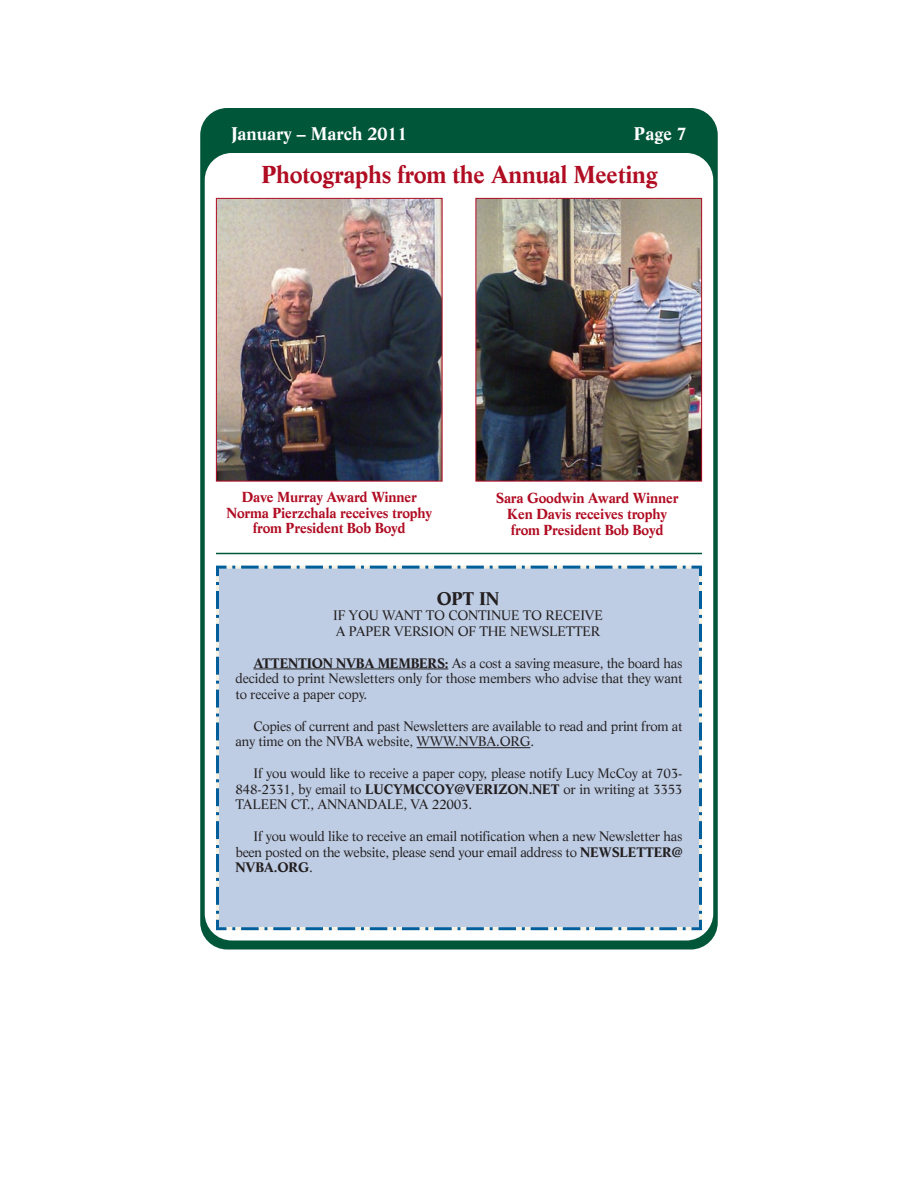
<style>
.page{position:relative;width:918px;height:1188px;background:#fff}
.page>*{position:absolute;margin:0;border:0;box-sizing:border-box;transform-origin:0 0}
.t1{font:700 24px "Life";letter-spacing:-.015em;color:#b00c22}
.t2{font:700 18px "Life";color:#fff}
.t3{font:700 18px "Life";color:#231f20}
.t4{font:700 14.25px/15.8px "Life";letter-spacing:-.015em;color:#b00c22;text-align:center}
.t5{font:13.5px/15.8px "Life";letter-spacing:-.015em;color:#231f20;text-align:justify}
.s1{font-weight:700}
</style>
<div class="page">
<div style="left:200px;top:108px;width:518px;height:842px;background:#005639;border-radius:27px"></div>
<div style="left:205px;top:153px;width:508px;height:787px;background:#fff;border-radius:27px"></div>
<div style="left:216px;top:565px;width:486px;height:366px;background:#becde4"></div>
<hr style="left:216px;top:553px;width:486px;height:1px;background:#005639">
<img style="left:218px;top:200px;width:222px;height:280px">
<div style="left:216px;top:198px;width:226px;height:284px;border:1px solid #b00c22"></div>
<img style="left:478px;top:200px;width:222px;height:280px">
<div style="left:476px;top:198px;width:226px;height:284px;border:1px solid #b00c22"></div>
<hr style="left:254px;top:669px;width:194px;height:1px;background:#231f20">
<hr style="left:417px;top:747px;width:113px;height:1px;background:#231f20">
<h2 class="t2" style="left:231px;top:126px;width:178px">January – March 2011</h2>
<h2 class="t2" style="left:634px;top:126px;width:55px">Page 7</h2>
<h1 class="t1" style="left:262px;top:165px;width:398px">Photographs from the Annual Meeting</h1>
<p class="t4" style="left:227px;top:490px;width:207px">Dave Murray Award Winner<br>Norma Pierzchala receives trophy from President Bob Boyd</p>
<p class="t4" style="left:496px;top:492px;width:184px">Sara Goodwin Award Winner<br>Ken Davis receives trophy from President Bob Boyd</p>
<h2 class="t3" style="left:437px;top:591px;width:64px">OPT IN</h2>
<p class="t5" style="left:333px;top:609px;width:271px">IF YOU WANT TO CONTINUE TO RECEIVE<br>A PAPER VERSION OF THE NEWSLETTER</p>
<p class="t5" style="left:236px;top:656px;width:449px;text-indent:18px"><span class="s1">ATTENTION NVBA MEMBERS:</span> As a cost a saving measure, the board has decided to print Newsletters only for those members who advise that they want to receive a paper copy.</p>
<p class="t5" style="left:236px;top:719px;width:448px;text-indent:18px">Copies of current and past Newsletters are available to read and print from at any time on the NVBA website, WWW.NVBA.ORG.</p>
<p class="t5" style="left:235px;top:766px;width:449px;text-indent:18px">If you would like to receive a paper copy, please notify Lucy McCoy at 703- 848-2331, by email to <span class="s1">LUCYMCCOY@VERIZON.NET</span> or in writing at 3353<br>TALEEN CT., ANNANDALE, VA 22003.</p>
<p class="t5" style="left:236px;top:829px;width:449px;text-indent:18px">If you would like to receive an email notification when a new Newsletter has been posted on the website, please send your email address to <span class="s1">NEWSLETTER@ NVBA.ORG</span>.</p>
</div>
